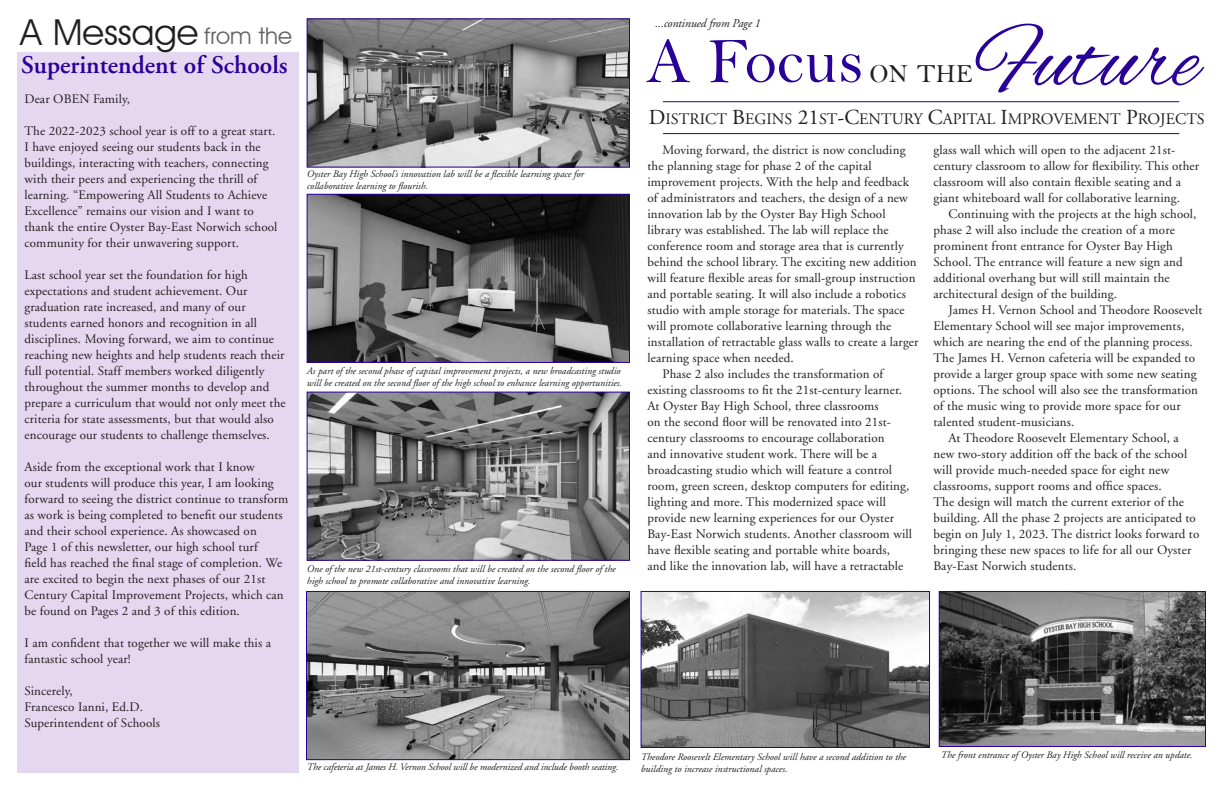
<style>
.page{position:relative;width:1224px;height:792px;background:#fff}
.page>*{position:absolute;margin:0;border:0;box-sizing:border-box;transform-origin:0 0}
.t1{font:91.3px "Alex Brush";color:#290098}
.t2{font:65.7px "Bell";color:#290098}
.t3{font:35.8px "Avant Garde IT Cby BT";color:#231f20}
.t4{font:26.2px "Bell";color:#231f20}
.t5{font:600 25.4px "Adobe Garamond";color:#290098}
.t6{font:23.1px "Avant Garde IT Cby BT";color:#636366}
.t7{font:16px "Adobe Garamond";color:#231f20}
.t8{font:13px/16px "Adobe Garamond";letter-spacing:.01em;color:#231f20}
.t9{font:italic 12px "Adobe Garamond";letter-spacing:-.01em;color:#231f20}
.t10{font:italic 10px/12px "Adobe Garamond";color:#231f20}
.s1{font-size:21.4px}
</style>
<div class="page">
<div style="left:17px;top:52px;width:282px;height:721px;background:#e5d7f0"></div>
<img style="left:309px;top:20px;width:319px;height:146px">
<div style="left:307px;top:18px;width:323px;height:150px;border:1px solid #290098"></div>
<img style="left:941px;top:593px;width:263px;height:152px">
<div style="left:939px;top:591px;width:267px;height:156px;border:1px solid #290098"></div>
<img style="left:309px;top:196px;width:319px;height:165px">
<div style="left:307px;top:194px;width:323px;height:169px;border:1px solid #290098"></div>
<img style="left:308px;top:593px;width:320px;height:165px">
<div style="left:306px;top:591px;width:324px;height:169px;border:1px solid #290098"></div>
<img style="left:309px;top:394px;width:319px;height:165px">
<div style="left:307px;top:392px;width:323px;height:169px;border:1px solid #290098"></div>
<img style="left:643px;top:593px;width:285px;height:153px">
<div style="left:641px;top:591px;width:289px;height:157px;border:1px solid #290098"></div>
<hr style="left:663px;top:101px;width:516px;height:1px;background:#290098">
<hr style="left:663px;top:133px;width:516px;height:1px;background:#290098">
<p class="t3" style="left:20px;top:11px;width:179px">A Message</p>
<p class="t6" style="left:204px;top:22px;width:89px">from the</p>
<p class="t5" style="left:21px;top:51px;width:268px">Superintendent of Schools</p>
<p class="t8" style="left:25px;top:91px;width:107px">Dear OBEN Family,</p>
<p class="t8" style="left:25px;top:123px;width:254px">The 2022-2023 school year is off to a great start.<br>I have enjoyed seeing our students back in the buildings, interacting with teachers, connecting with their peers and experiencing the thrill of learning. “Empowering All Students to Achieve Excellence” remains our vision and I want to thank the entire Oyster Bay-East Norwich school community for their unwavering support.</p>
<p class="t8" style="left:25px;top:267px;width:263px">Last school year set the foundation for high expectations and student achievement. Our graduation rate increased, and many of our students earned honors and recognition in all disciplines. Moving forward, we aim to continue reaching new heights and help students reach their full potential. Staff members worked diligently throughout the summer months to develop and prepare a curriculum that would not only meet the criteria for state assessments, but that would also encourage our students to challenge themselves.</p>
<p class="t8" style="left:25px;top:459px;width:266px">Aside from the exceptional work that I know<br>our students will produce this year, I am looking forward to seeing the district continue to transform as work is being completed to benefit our students and their school experience. As showcased on<br>Page 1 of this newsletter, our high school turf<br>field has reached the final stage of completion. We are excited to begin the next phases of our 21st Century Capital Improvement Projects, which can be found on Pages 2 and 3 of this edition.</p>
<p class="t8" style="left:25px;top:635px;width:248px">I am confident that together we will make this a fantastic school year!</p>
<p class="t8" style="left:25px;top:683px;width:50px">Sincerely,</p>
<p class="t8" style="left:25px;top:699px;width:120px">Francesco Ianni, Ed.D.</p>
<p class="t8" style="left:25px;top:715px;width:137px">Superintendent of Schools</p>
<p class="t10" style="left:307px;top:168px;width:279px">Oyster Bay High School’s innovation lab will be a flexible learning space for collaborative learning to flourish.</p>
<p class="t10" style="left:307px;top:365px;width:317px">As part of the second phase of capital improvement projects, a new broadcasting studio will be created on the second floor of the high school to enhance learning opportunities.</p>
<p class="t10" style="left:307px;top:563px;width:310px">One of the new 21st-century classrooms that will be created on the second floor of the high school to promote collaborative and innovative learning.</p>
<p class="t9" style="left:655px;top:16px;width:107px">...continued from Page 1</p>
<p class="t1" style="left:977px;top:9px;width:223px">Future</p>
<p class="t7" style="left:649px;top:110px;width:557px"><span class="s1">D</span>ISTRICT <span class="s1">B</span>EGINS <span class="s1">21</span>ST<span class="s1">-C</span>ENTURY <span class="s1">C</span>APITAL <span class="s1">I</span>MPROVEMENT <span class="s1">P</span>ROJECTS</p>
<p class="t2" style="left:646px;top:22px;width:219px">A Focus</p>
<p class="t4" style="left:869px;top:58px;width:105px">ON THE</p>
<p class="t8" style="left:647px;top:142px;width:273px;text-indent:15px">Moving forward, the district is now concluding the planning stage for phase 2 of the capital improvement projects. With the help and feedback of administrators and teachers, the design of a new innovation lab by the Oyster Bay High School library was established. The lab will replace the conference room and storage area that is currently behind the school library. The exciting new addition will feature flexible areas for small-group instruction and portable seating. It will also include a robotics studio with ample storage for materials. The space will promote collaborative learning through the installation of retractable glass walls to create a larger learning space when needed.</p>
<p class="t8" style="left:647px;top:366px;width:266px;text-indent:15px">Phase 2 also includes the transformation of existing classrooms to fit the 21st-century learner.<br>At Oyster Bay High School, three classrooms<br>on the second floor will be renovated into 21st&shy;century classrooms to encourage collaboration<br>and innovative student work. There will be a broadcasting studio which will feature a control room, green screen, desktop computers for editing, lighting and more. This modernized space will provide new learning experiences for our Oyster Bay-East Norwich students. Another classroom will have flexible seating and portable white boards, and like the innovation lab, will have a retractable</p>
<p class="t8" style="left:933px;top:142px;width:267px">glass wall which will open to the adjacent 21st&shy;century classroom to allow for flexibility. This other classroom will also contain flexible seating and a giant whiteboard wall for collaborative learning.</p>
<p class="t8" style="left:933px;top:206px;width:265px;text-indent:15px">Continuing with the projects at the high school, phase 2 will also include the creation of a more prominent front entrance for Oyster Bay High School. The entrance will feature a new sign and additional overhang but will still maintain the architectural design of the building.</p>
<p class="t8" style="left:933px;top:302px;width:270px;text-indent:15px">James H. Vernon School and Theodore Roosevelt Elementary School will see major improvements, which are nearing the end of the planning process.<br>The James H. Vernon cafeteria will be expanded to provide a larger group space with some new seating options. The school will also see the transformation of the music wing to provide more space for our talented student-musicians.</p>
<p class="t8" style="left:933px;top:430px;width:267px;text-indent:15px">At Theodore Roosevelt Elementary School, a new two-story addition off the back of the school will provide much-needed space for eight new classrooms, support rooms and office spaces.<br>The design will match the current exterior of the building. All the phase 2 projects are anticipated to begin on July 1, 2023. The district looks forward to bringing these new spaces to life for all our Oyster Bay-East Norwich students.</p>
<p class="t10" style="left:307px;top:762px;width:313px">The cafeteria at James H. Vernon School will be modernized and include booth seating.</p>
<p class="t10" style="left:641px;top:751px;width:267px">Theodore Roosevelt Elementary School will have a second addition to the building to increase instructional spaces.</p>
<p class="t10" style="left:941px;top:749px;width:253px">The front entrance of Oyster Bay High School will receive an update.</p>
</div>
